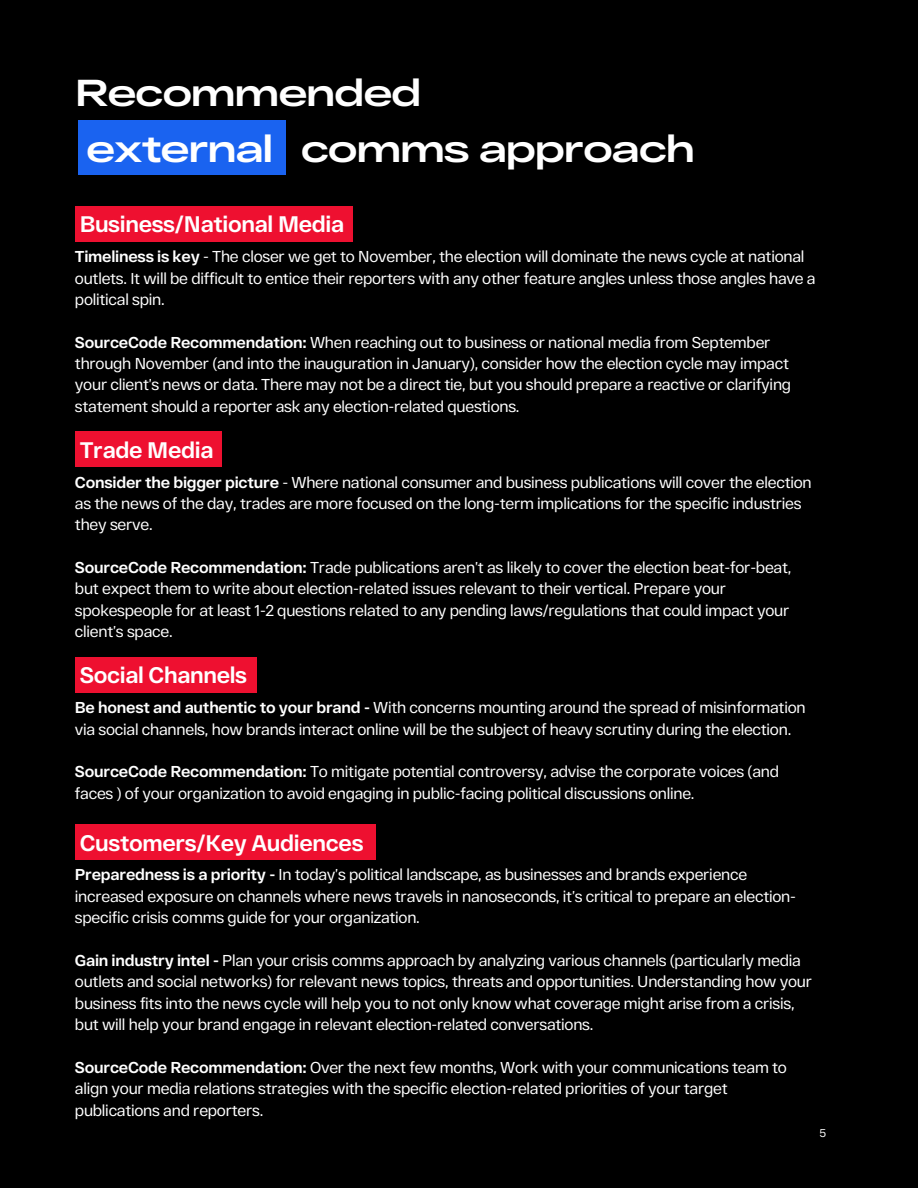
<style>
.page{position:relative;width:918px;height:1188px;background:#000}
.page>*{position:absolute;margin:0;border:0;box-sizing:border-box;transform-origin:0 0}
.t1{font:700 37.5px "RF Dewi Expanded";letter-spacing:-.035em;color:#fff}
.t2{font:700 22.5px "RF Dewi";letter-spacing:-.015em;color:#fff}
.t3{font:15.75px/21.3px "RF Dewi";letter-spacing:-.015em;color:#fff}
.t4{font:11.25px "RF Dewi";color:#fff}
.s1{font-weight:700}
</style>
<div class="page">
<div style="left:75px;top:206px;width:278px;height:36px;background:#ee1030"></div>
<div style="left:75px;top:431px;width:146px;height:36px;background:#ee1030"></div>
<div style="left:75px;top:657px;width:181px;height:36px;background:#ee1030"></div>
<div style="left:75px;top:824px;width:300px;height:36px;background:#ee1030"></div>
<div style="left:78px;top:120px;width:208px;height:55px;background:#1a63f0"></div>
<p class="t1" style="left:75px;top:68px;width:348px">Recommended</p>
<p class="t1" style="left:86px;top:124px;width:189px">external</p>
<p class="t1" style="left:301px;top:124px;width:396px">comms approach</p>
<h1 class="t2" style="left:80px;top:210px;width:266px">Business/National Media</h1>
<p class="t3" style="left:75px;top:245px;width:742px"><span class="s1">Timeliness is key</span> - The closer we get to November, the election will dominate the news cycle at national outlets. It will be difficult to entice their reporters with any other feature angles unless those angles have a political spin.</p>
<p class="t3" style="left:75px;top:331px;width:718px"><span class="s1">SourceCode Recommendation:</span> When reaching out to business or national media from September through November (and into the inauguration in January), consider how the election cycle may impact your client’s news or data. There may not be a direct tie, but you should prepare a reactive or clarifying statement should a reporter ask any election-related questions.</p>
<h1 class="t2" style="left:80px;top:435px;width:135px">Trade Media</h1>
<p class="t3" style="left:75px;top:471px;width:738px"><span class="s1">Consider the bigger picture</span> - Where national consumer and business publications will cover the election as the news of the day, trades are more focused on the long-term implications for the specific industries they serve.</p>
<p class="t3" style="left:75px;top:556px;width:718px"><span class="s1">SourceCode Recommendation:</span> Trade publications aren’t as likely to cover the election beat-for-beat, but expect them to write about election-related issues relevant to their vertical. Prepare your spokespeople for at least 1-2 questions related to any pending laws/regulations that could impact your client’s space.</p>
<p class="t2" style="left:80px;top:661px;width:169px">Social Channels</p>
<p class="t3" style="left:75px;top:696px;width:732px"><span class="s1">Be honest and authentic to your brand -</span> With concerns mounting around the spread of misinformation via social channels, how brands interact online will be the subject of heavy scrutiny during the election.</p>
<p class="t3" style="left:75px;top:760px;width:706px"><span class="s1">SourceCode Recommendation:</span> To mitigate potential controversy, advise the corporate voices (and faces ) of your organization to avoid engaging in public-facing political discussions online.</p>
<p class="t2" style="left:80px;top:828px;width:285px">Customers/Key Audiences</p>
<p class="t3" style="left:75px;top:864px;width:723px"><span class="s1">Preparedness is a priority -</span> In today’s political landscape, as businesses and brands experience increased exposure on channels where news travels in nanoseconds, it’s critical to prepare an election&shy;specific crisis comms guide for your organization.</p>
<p class="t3" style="left:75px;top:949px;width:739px"><span class="s1">Gain industry intel -</span> Plan your crisis comms approach by analyzing various channels (particularly media outlets and social networks) for relevant news topics, threats and opportunities. Understanding how your business fits into the news cycle will help you to not only know what coverage might arise from a crisis, but will help your brand engage in relevant election-related conversations.</p>
<p class="t3" style="left:75px;top:1056px;width:714px"><span class="s1">SourceCode Recommendation:</span> Over the next few months, Work with your communications team to align your media relations strategies with the specific election-related priorities of your target publications and reporters.</p>
<h1 class="t4" style="left:820px;top:1126px;width:8px">5</h1>
</div>
